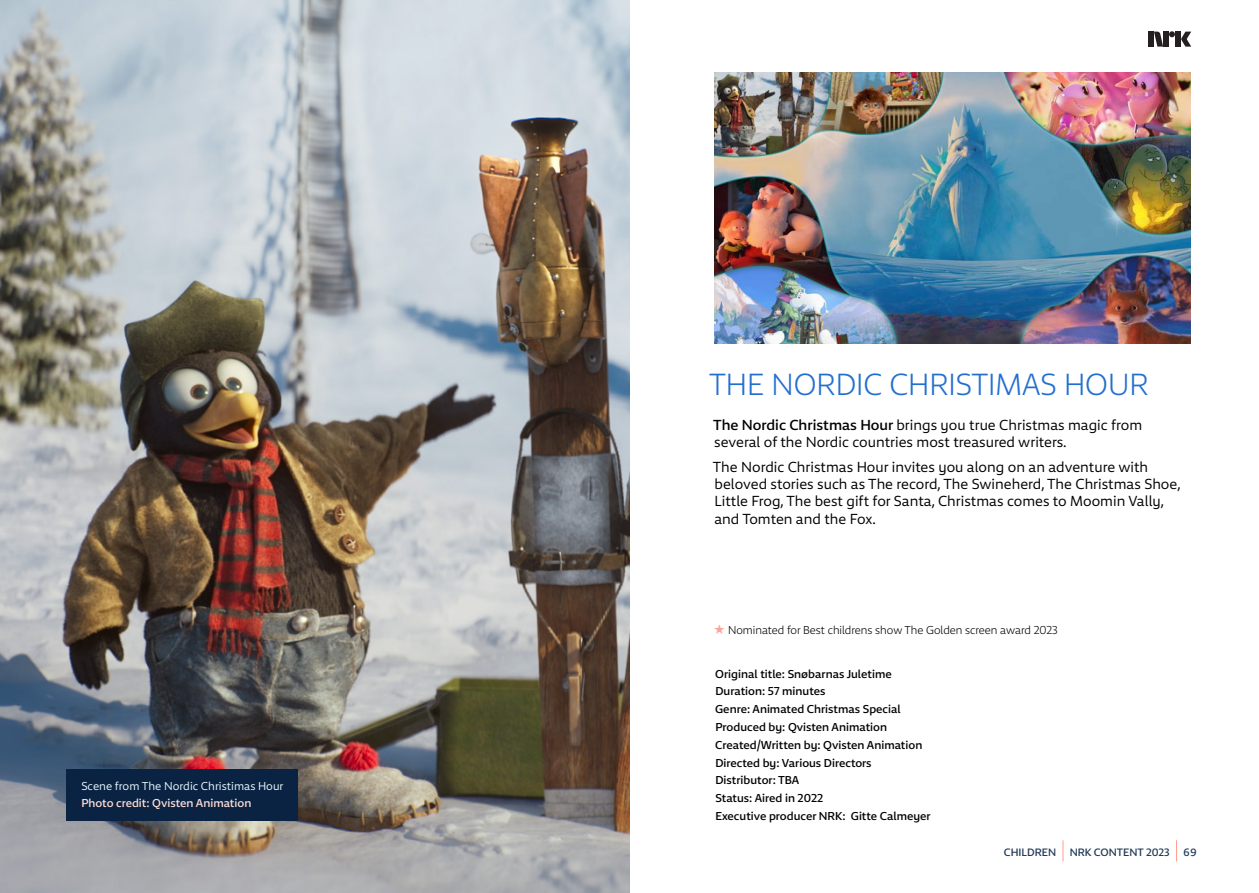
<style>
.page{position:relative;width:1259px;height:893px;background:#fff}
.page>*{position:absolute;margin:0;border:0;box-sizing:border-box;transform-origin:0 0}
.Overskrift{font:300 30px "NRK Sans";color:#236fd0}
.Mengdetekst_nrk_sans{font:14.25px/17.1px "NRK Sans";color:#000}
.faktaliste{font:500 11.25px "NRK Sans";color:#000}
.t1{font:300 11.25px "NRK Sans";color:#000}
.faktaliste-2{font:11.25px "NRK Sans";color:#e8f7ff}
.Paragraph_Style_1{font:500 11.25px "NRK Sans";color:#ffddd6}
.t2{font:500 10.5px "NRK Sans";color:#223956}
.s1{font-weight:500}
.s2{color:#ffa395}
</style>
<div class="page">
<svg style="left:1176px;top:840px;width:1px;height:21px"></svg>
<svg style="left:1062px;top:840px;width:1px;height:21px"></svg>
<div style="left:1148px;top:32px;width:5px;height:15px;background:#231f20"></div>
<div style="left:1163px;top:32px;width:5px;height:15px;background:#231f20"></div>
<div style="left:1175px;top:32px;width:5px;height:15px;background:#231f20"></div>
<svg style="left:1169px;top:31px;width:6px;height:6px"></svg>
<svg style="left:1181px;top:32px;width:10px;height:15px"></svg>
<svg style="left:1154px;top:32px;width:9px;height:15px"></svg>
<img style="left:0;top:0;width:629px;height:893px">
<div style="left:67px;top:770px;width:231px;height:51px;background:#0a2343"></div>
<img style="left:714px;top:72px;width:476px;height:271px">
<p class="faktaliste-2" style="left:81px;top:779px;width:204px">Scene from The Nordic Christimas Hour</p>
<p class="Paragraph_Style_1" style="left:81px;top:796px;width:172px">Photo credit: Qvisten Animation</p>
<p class="Overskrift" style="left:709px;top:365px;width:441px">THE NORDIC CHRISTIMAS HOUR</p>
<p class="Mengdetekst_nrk_sans" style="left:713px;top:416px;width:430px"><span class="s1">The Nordic Christmas Hour</span> brings you true Christmas magic from several of the Nordic countries most treasured writers.</p>
<p class="Mengdetekst_nrk_sans" style="left:713px;top:459px;width:469px">The Nordic Christmas Hour invites you along on an adventure with beloved stories such as The record, The Swineherd, The Christmas Shoe, Little Frog, The best gift for Santa, Christmas comes to Moomin Vally, and Tomten and the Fox.</p>
<p class="t1" style="left:713px;top:622px;width:346px"><span class="s2">★</span> Nominated for Best childrens show The Golden screen award 2023</p>
<p class="faktaliste" style="left:715px;top:667px;width:178px">Original title: Snøbarnas Juletime</p>
<p class="faktaliste" style="left:715px;top:684px;width:112px">Duration: 57 minutes</p>
<p class="faktaliste" style="left:715px;top:702px;width:187px">Genre: Animated Christmas Special</p>
<p class="faktaliste" style="left:715px;top:720px;width:173px">Produced by: Qvisten Animation</p>
<p class="faktaliste" style="left:715px;top:738px;width:209px">Created/Written by: Qvisten Animation</p>
<p class="faktaliste" style="left:715px;top:755px;width:158px">Directed by: Various Directors</p>
<p class="faktaliste" style="left:715px;top:773px;width:85px">Distributor: TBA</p>
<p class="faktaliste" style="left:715px;top:791px;width:109px">Status: Aired in 2022</p>
<p class="faktaliste" style="left:715px;top:809px;width:217px">Executive producer NRK: Gitte Calmeyer</p>
<p class="t2" style="left:1004px;top:845px;width:54px">CHILDREN</p>
<p class="t2" style="left:1069px;top:845px;width:102px">NRK CONTENT 2023</p>
<p class="t2" style="left:1183px;top:845px;width:15px">69</p>
</div>
